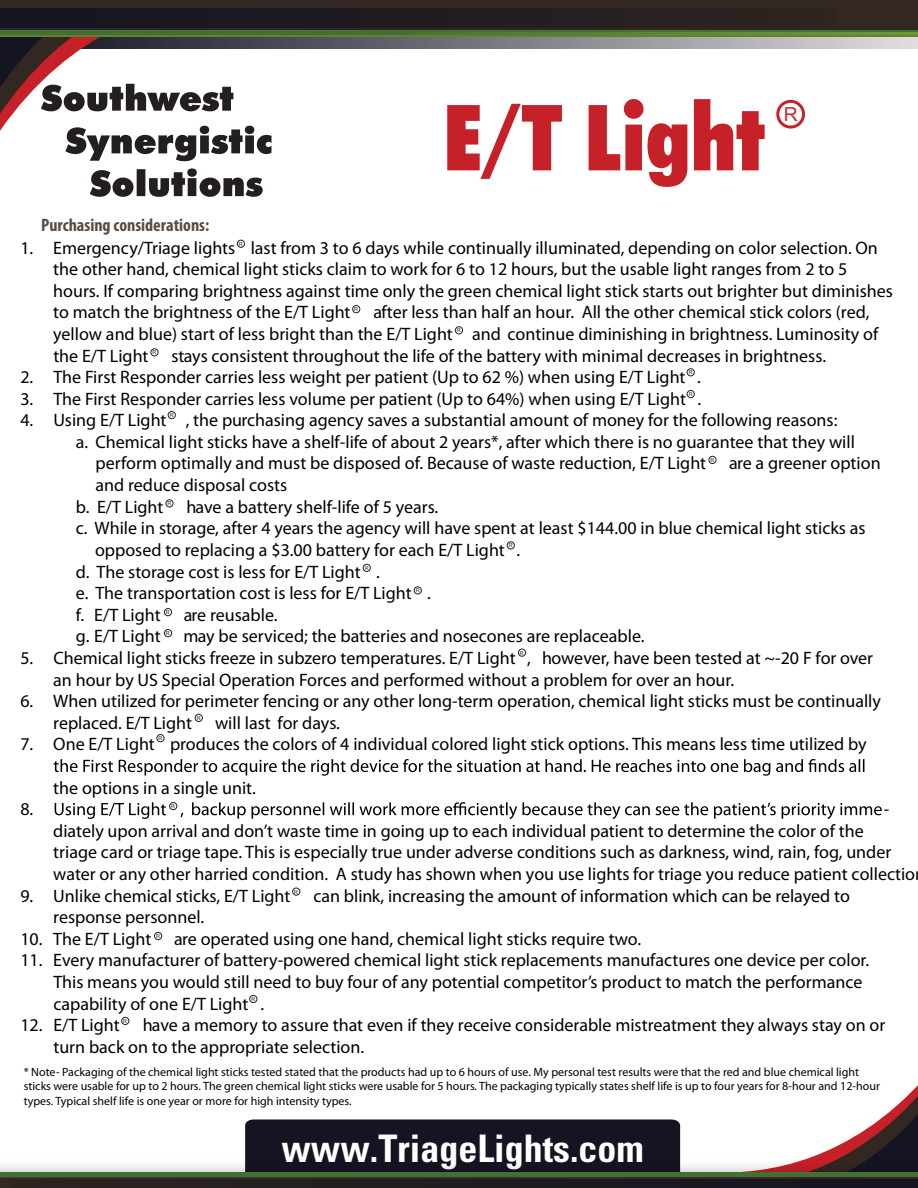
<style>
.page{position:relative;width:918px;height:1188px;background:#fff}
.page>*{position:absolute;margin:0;border:0;box-sizing:border-box;transform-origin:0 0}
.t1{font:900 condensed 91.65px "Futura BT";color:#c62128}
.t2{font:700 condensed 37.95px "Univers LT Std";color:#fff}
.t3{font:19.35px "Arial";color:#c32c2a}
.t4{font:18px/21.6px "Myriad Pro";color:#000}
.t5{font:700 condensed 18px "Myriad Pro";color:#5a4a42}
.t6{font:12px/14.4px "Myriad Pro";color:#000}
.t7{font:5.4px "Arial";color:#231f20}
</style>
<div class="page">
<div style="left:245px;top:1119px;width:430px;height:35px;background:#151422"></div>
<svg style="left:819px;top:1085px;width:99px;height:69px"></svg>
<img style="left:0;top:1154px;width:918px;height:19px">
<svg style="left:0;top:1173px;width:918px;height:5px"></svg>
<div style="left:0;top:1178px;width:918px;height:10px;background:#332821"></div>
<div style="left:10px;top:1179px;width:908px;height:9px;background:#211c21"></div>
<svg style="left:255px;top:38px;width:663px;height:10px;background:#8f8e95"></svg>
<svg style="left:221px;top:38px;width:26px;height:210px"></svg>
<svg style="left:0;top:38px;width:221px;height:156px"></svg>
<img style="left:0;top:34px;width:918px;height:4px">
<div style="left:0;top:6px;width:918px;height:28px;background:linear-gradient(to right,#436f37,#436f37)"></div>
<div style="left:0;top:0;width:918px;height:29px;background:#332821"></div>
<div style="left:0;top:8px;width:834px;height:20px;background:#211c21"></div>
<svg style="left:417px;top:32px;width:501px;height:3px;background:#5e8636"></svg>
<hr style="left:0;top:35px;width:918px;height:2px;background:#61832d">
<hr style="left:0;top:1173px;width:791px;height:4px;background:#436f37">
<hr style="left:151px;top:1172px;width:767px;height:1px;background:#436f37">
<svg style="left:90px;top:168px;width:173px;height:29px"></svg>
<svg style="left:65px;top:126px;width:206px;height:35px"></svg>
<svg style="left:41px;top:84px;width:192px;height:27px"></svg>
<svg style="left:54px;top:759px;width:810px;height:17px"></svg>
<svg style="left:55px;top:802px;width:827px;height:17px"></svg>
<div style="left:249px;top:995px;width:8px;height:8px;border:1px solid #231f20;border-radius:50%"></div>
<div style="left:121px;top:1017px;width:8px;height:8px;border:1px solid #231f20;border-radius:50%"></div>
<div style="left:154px;top:932px;width:8px;height:8px;border:1px solid #231f20;border-radius:50%"></div>
<div style="left:292px;top:888px;width:8px;height:8px;border:1px solid #231f20;border-radius:50%"></div>
<div style="left:169px;top:802px;width:8px;height:8px;border:1px solid #231f20;border-radius:50%"></div>
<div style="left:156px;top:734px;width:9px;height:8px;border:1px solid #231f20;border-radius:50%"></div>
<div style="left:195px;top:714px;width:8px;height:8px;border:1px solid #231f20;border-radius:50%"></div>
<div style="left:518px;top:649px;width:8px;height:8px;border:1px solid #231f20;border-radius:50%"></div>
<div style="left:164px;top:608px;width:8px;height:8px;border:1px solid #231f20;border-radius:50%"></div>
<div style="left:164px;top:629px;width:8px;height:8px;border:1px solid #231f20;border-radius:50%"></div>
<div style="left:414px;top:586px;width:8px;height:8px;border:1px solid #231f20;border-radius:50%"></div>
<div style="left:363px;top:564px;width:8px;height:8px;border:1px solid #231f20;border-radius:50%"></div>
<div style="left:507px;top:541px;width:8px;height:8px;border:1px solid #231f20;border-radius:50%"></div>
<div style="left:165px;top:499px;width:9px;height:8px;border:1px solid #231f20;border-radius:50%"></div>
<div style="left:708px;top:456px;width:9px;height:8px;border:1px solid #231f20;border-radius:50%"></div>
<div style="left:168px;top:411px;width:8px;height:8px;border:1px solid #231f20;border-radius:50%"></div>
<div style="left:237px;top:240px;width:8px;height:8px;border:1px solid #231f20;border-radius:50%"></div>
<div style="left:352px;top:305px;width:8px;height:8px;border:1px solid #231f20;border-radius:50%"></div>
<div style="left:455px;top:326px;width:8px;height:8px;border:1px solid #231f20;border-radius:50%"></div>
<div style="left:150px;top:348px;width:9px;height:8px;border:1px solid #231f20;border-radius:50%"></div>
<div style="left:687px;top:368px;width:8px;height:8px;border:1px solid #231f20;border-radius:50%"></div>
<div style="left:687px;top:390px;width:8px;height:8px;border:1px solid #231f20;border-radius:50%"></div>
<div style="left:776px;top:100px;width:29px;height:29px;border:3px solid #c4222a;border-radius:50%"></div>
<h1 class="t1" style="left:444px;top:82px;width:323px">E/T Light</h1>
<p class="t3" style="left:784px;top:102px;width:15px">R</p>
<p class="t4" style="left:20px;top:236px;width:14px">1.</p>
<p class="t4" style="left:20px;top:366px;width:14px;text-align:justify">2.<br>3.<br>4.</p>
<p class="t4" style="left:20px;top:647px;width:14px">5.</p>
<p class="t4" style="left:20px;top:690px;width:14px">6.</p>
<p class="t4" style="left:20px;top:733px;width:14px">7.</p>
<p class="t5" style="left:41px;top:213px;width:170px">Purchasing considerations:</p>
<p class="t4" style="left:53px;top:236px;width:841px">Emergency/Triage lights last from 3 to 6 days while continually illuminated, depending on color selection. On the other hand, chemical light sticks claim to work for 6 to 12 hours, but the usable light ranges from 2 to 5 hours. If comparing brightness against time only the green chemical light stick starts out brighter but diminishes to match the brightness of the E/T Light</p>
<p class="t7" style="left:239px;top:240px;width:5px">R</p>
<p class="t4" style="left:53px;top:301px;width:827px;text-indent:320px">after less than half an hour. All the other chemical stick colors (red, yellow and blue) start of less bright than the E/T Light and continue diminishing in brightness. Luminosity of the E/T Light</p>
<p class="t7" style="left:354px;top:306px;width:5px">R</p>
<p class="t7" style="left:457px;top:327px;width:5px">R</p>
<p class="t4" style="left:171px;top:344px;width:656px">stays consistent throughout the life of the battery with minimal decreases in brightness.</p>
<p class="t4" style="left:53px;top:366px;width:649px">The First Responder carries less weight per patient (Up to 62 %) when using E/T Light .</p>
<p class="t4" style="left:53px;top:388px;width:649px">The First Responder carries less volume per patient (Up to 64%) when using E/T Light .</p>
<p class="t4" style="left:53px;top:409px;width:786px">Using E/T Light , the purchasing agency saves a substantial amount of money for the following reasons:</p>
<p class="t4" style="left:76px;top:431px;width:781px">a. Chemical light sticks have a shelf-life of about 2 years*, after which there is no guarantee that they will</p>
<p class="t7" style="left:152px;top:349px;width:5px">R</p>
<p class="t7" style="left:689px;top:369px;width:5px">R</p>
<p class="t7" style="left:689px;top:391px;width:5px">R</p>
<p class="t7" style="left:170px;top:412px;width:5px">R</p>
<p class="t4" style="left:96px;top:452px;width:612px">perform optimally and must be disposed of. Because of waste reduction, E/T Light</p>
<p class="t4" style="left:729px;top:452px;width:153px">are a greener option</p>
<p class="t4" style="left:96px;top:474px;width:193px">and reduce disposal costs</p>
<p class="t7" style="left:710px;top:456px;width:5px">R</p>
<p class="t4" style="left:76px;top:496px;width:89px">b. E/T Light</p>
<p class="t4" style="left:186px;top:496px;width:253px">have a battery shelf-life of 5 years.</p>
<p class="t4" style="left:76px;top:517px;width:791px">c. While in storage, after 4 years the agency will have spent at least $144.00 in blue chemical light sticks as</p>
<p class="t4" style="left:95px;top:539px;width:427px">opposed to replacing a $3.00 battery for each E/T Light .</p>
<p class="t4" style="left:76px;top:560px;width:305px">d. The storage cost is less for E/T Light .</p>
<p class="t4" style="left:76px;top:582px;width:356px">e. The transportation cost is less for E/T Light .</p>
<p class="t4" style="left:76px;top:604px;width:86px">f. E/T Light</p>
<p class="t4" style="left:184px;top:604px;width:95px">are reusable.</p>
<p class="t4" style="left:76px;top:625px;width:86px">g. E/T Light</p>
<p class="t7" style="left:167px;top:500px;width:5px">R</p>
<p class="t7" style="left:509px;top:542px;width:5px">R</p>
<p class="t7" style="left:365px;top:564px;width:5px">R</p>
<p class="t7" style="left:416px;top:587px;width:5px">R</p>
<p class="t7" style="left:166px;top:609px;width:5px">R</p>
<p class="t7" style="left:166px;top:630px;width:5px">R</p>
<p class="t4" style="left:53px;top:625px;width:829px;text-indent:130px">may be serviced; the batteries and nosecones are replaceable.<br>Chemical light sticks freeze in subzero temperatures. E/T Light , however, have been tested at ~-20 F for over an hour by US Special Operation Forces and performed without a problem for over an hour.<br>When utilized for perimeter fencing or any other long-term operation, chemical light sticks must be continually replaced. E/T Light</p>
<p class="t7" style="left:520px;top:649px;width:5px">R</p>
<p class="t4" style="left:53px;top:712px;width:815px;text-indent:162px">will last for days.<br>One E/T Light produces the colors of 4 individual colored light stick options. This means less time utilized by</p>
<p class="t4" style="left:53px;top:776px;width:204px">the options in a single unit.</p>
<p class="t7" style="left:197px;top:714px;width:5px">R</p>
<p class="t7" style="left:158px;top:735px;width:5px">R</p>
<p class="t4" style="left:20px;top:798px;width:14px">8.</p>
<p class="t4" style="left:20px;top:884px;width:14px">9.</p>
<p class="t4" style="left:20px;top:928px;width:24px">10.<br>11.</p>
<p class="t4" style="left:20px;top:1014px;width:24px">12.</p>
<p class="t7" style="left:171px;top:803px;width:5px">R</p>
<p class="t4" style="left:884px;top:798px;width:7px">-</p>
<p class="t4" style="left:53px;top:820px;width:863px">diately upon arrival and don’t waste time in going up to each individual patient to determine the color of the<br>triage card or triage tape. This is especially true under adverse conditions such as darkness, wind, rain, fog, under water or any other harried condition. A study has shown when you use lights for triage you reduce patient collectio Unlike chemical sticks, E/T Light</p>
<p class="t4" style="left:313px;top:884px;width:538px">can blink, increasing the amount of information which can be relayed to</p>
<p class="t7" style="left:294px;top:888px;width:5px">R</p>
<p class="t4" style="left:53px;top:906px;width:152px">response personnel.<br>The E/T Light</p>
<p class="t4" style="left:53px;top:928px;width:817px;text-indent:121px">are operated using one hand, chemical light sticks require two.<br>Every manufacturer of battery-powered chemical light stick replacements manufactures one device per color.<br>This means you would still need to buy four of any potential competitor’s product to match the performance capability of one E/T Light .<br>E/T Light</p>
<p class="t7" style="left:156px;top:933px;width:5px">R</p>
<p class="t7" style="left:251px;top:996px;width:5px">R</p>
<p class="t4" style="left:53px;top:1014px;width:833px;text-indent:89px">have a memory to assure that even if they receive considerable mistreatment they always stay on or turn back on to the appropriate selection.</p>
<p class="t7" style="left:123px;top:1017px;width:5px">R</p>
<p class="t6" style="left:24px;top:1064px;width:858px">* Note- Packaging of the chemical light sticks tested stated that the products had up to 6 hours of use. My personal test results were that the red and blue chemical light sticks were usable for up to 2 hours. The green chemical light sticks were usable for 5 hours. The packaging typically states shelf life is up to four years for 8-hour and 12-hour types. Typical shelf life is one year or more for high intensity types.</p>
<h2 class="t2" style="left:281px;top:1125px;width:364px">www.TriageLights.com</h2>
</div>
